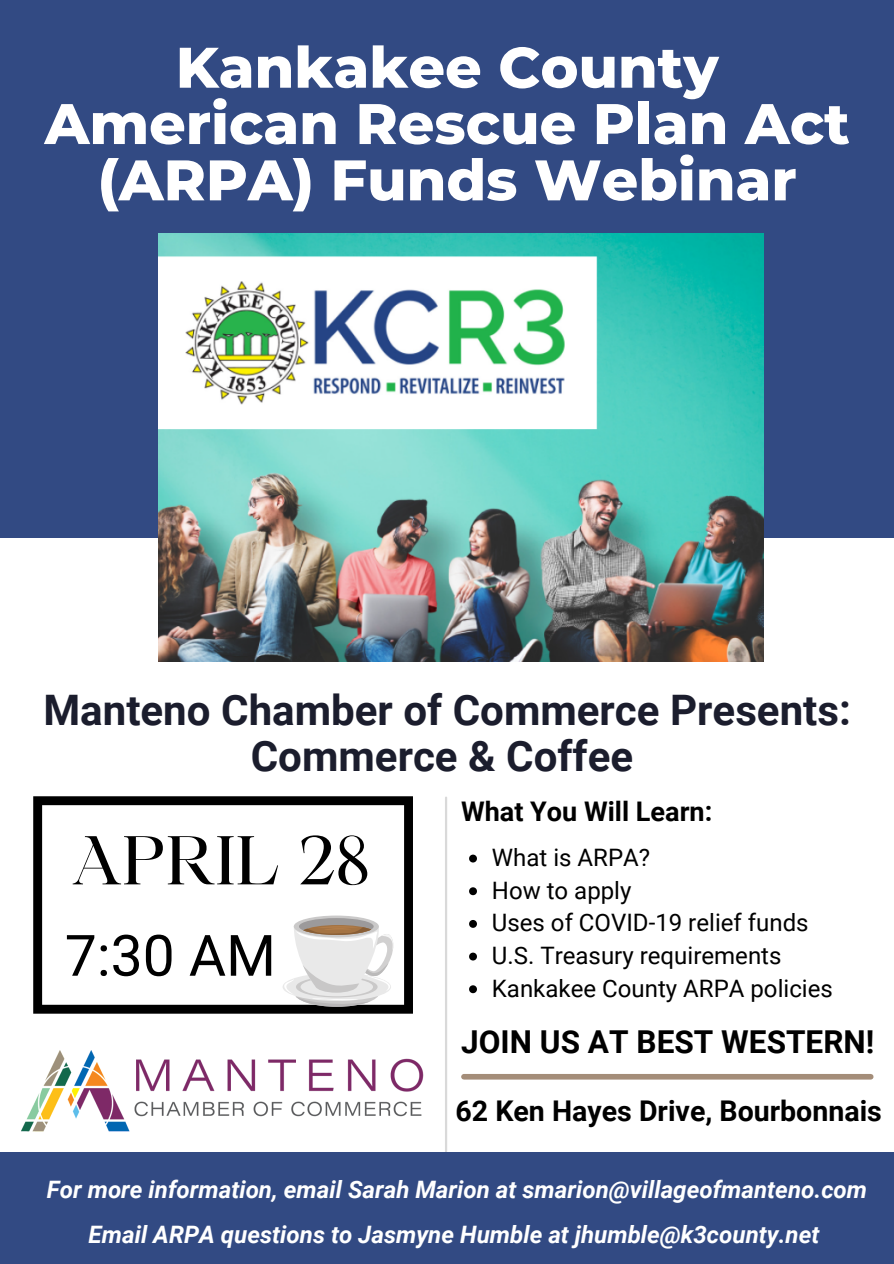
<style>
.page{position:relative;width:894px;height:1264px;background:#fff}
.page>*{position:absolute;margin:0;border:0;box-sizing:border-box;transform-origin:0 0}
.t1{font:66px "Maharlika";color:#000}
.t2{font:800 57px/56.2px "Montserrat";color:#fff;text-align:center}
.t3{font:57px "Roboto";color:#000}
.t4{font:700 42px "Roboto";color:#1b1d2d}
.t5{font:700 31.5px "Roboto";color:#000}
.t6{font:700 28.5px "Roboto";color:#000}
.t7{font:700 27px "Roboto";color:#000}
.t8{font:italic 700 24px "Roboto";color:#fff}
.t9{font:24px "Roboto";color:#000}
</style>
<div class="page">
<div style="left:0;top:0;width:893px;height:538px;background:#324a83"></div>
<img style="left:158px;top:233px;width:605px;height:428px">
<hr style="left:445px;top:797px;width:2px;height:354px;background:#d9d9d9">
<div style="left:0;top:1152px;width:893px;height:111px;background:#324a83"></div>
<svg style="left:33px;top:796px;width:380px;height:217px"></svg>
<img style="left:21px;top:1050px;width:403px;height:82px">
<svg style="left:294px;top:915px;width:85px;height:22px"></svg>
<div style="left:299px;top:918px;width:74px;height:16px;background:#9c9a9b;border-radius:50%"></div>
<svg style="left:284px;top:920px;width:115px;height:86px"></svg>
<svg style="left:469px;top:854px;width:8px;height:8px"></svg>
<svg style="left:469px;top:887px;width:8px;height:8px"></svg>
<svg style="left:469px;top:920px;width:8px;height:7px"></svg>
<svg style="left:469px;top:952px;width:8px;height:8px"></svg>
<svg style="left:469px;top:985px;width:8px;height:8px"></svg>
<div style="left:464px;top:1073px;width:406px;height:6px;background:#a48d79"></div>
<p class="t2" style="left:45px;top:39px;width:806px">Kankakee County<br>American Rescue Plan Act (ARPA) Funds Webinar</p>
<p class="t4" style="left:43px;top:686px;width:808px">Manteno Chamber of Commerce Presents:</p>
<p class="t4" style="left:251px;top:732px;width:384px">Commerce &amp; Coffee</p>
<p class="t1" style="left:72px;top:833px;width:299px">APRIL 28</p>
<p class="t3" style="left:65px;top:922px;width:213px">7:30 AM</p>
<p class="t7" style="left:461px;top:795px;width:252px">What You Will Learn:</p>
<p class="t9" style="left:492px;top:843px;width:160px">What is ARPA?</p>
<p class="t9" style="left:492px;top:876px;width:141px">How to apply</p>
<p class="t9" style="left:492px;top:909px;width:318px">Uses of COVID-19 relief funds</p>
<p class="t9" style="left:492px;top:941px;width:291px">U.S. Treasury requirements</p>
<p class="t9" style="left:492px;top:974px;width:342px">Kankakee County ARPA policies</p>
<p class="t5" style="left:461px;top:1023px;width:414px">JOIN US AT BEST WESTERN!</p>
<p class="t6" style="left:455px;top:1094px;width:428px">62 Ken Hayes Drive, Bourbonnais</p>
<p class="t8" style="left:47px;top:1175px;width:821px">For more information, email Sarah Marion at smarion@villageofmanteno.com</p>
<p class="t8" style="left:89px;top:1220px;width:732px">Email ARPA questions to Jasmyne Humble at jhumble@k3county.net</p>
</div>
